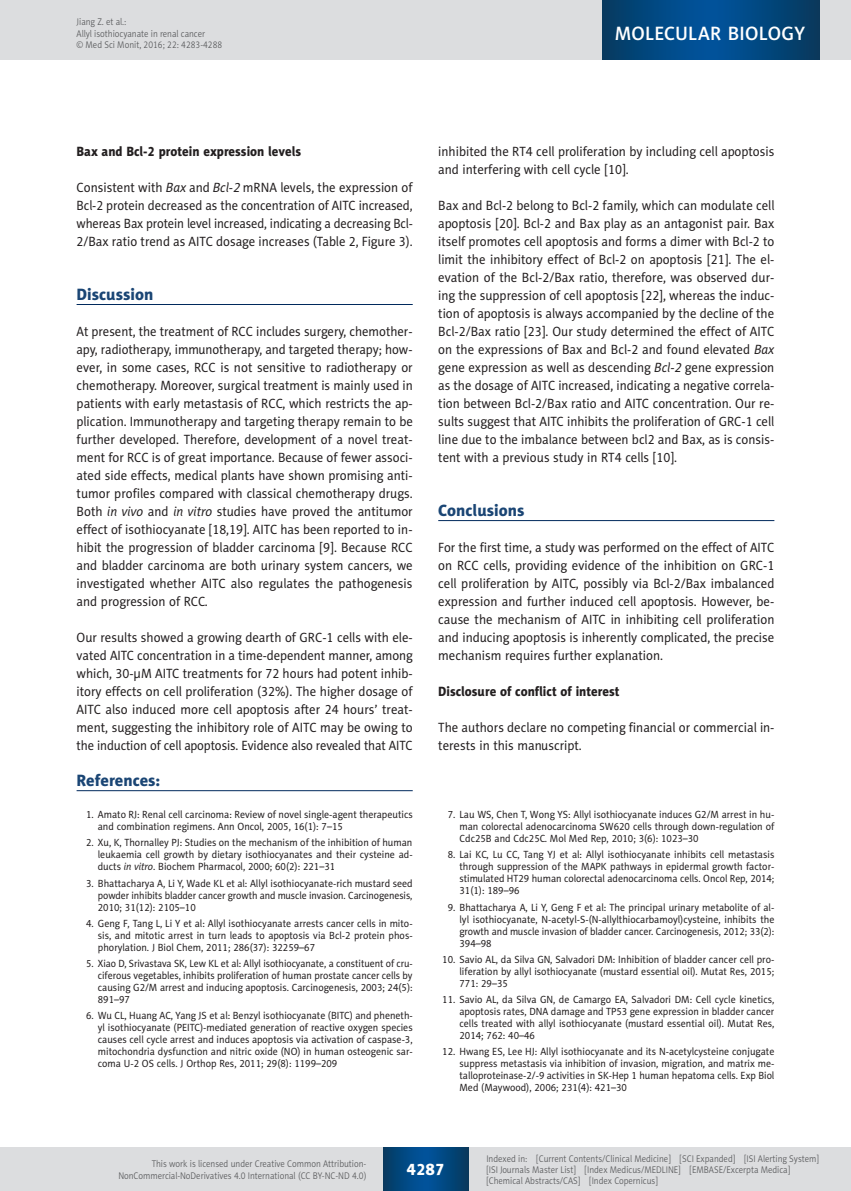
<style>
.page{position:relative;width:851px;height:1191px;background:#fff}
.page>*{position:absolute;margin:0;border:0;box-sizing:border-box;transform-origin:0 0}
.t1{font:19.5px "Naomi Sans EFN Medium";letter-spacing:.015em;color:#fff}
.MSM_Headline_1{font:16.5px "Naomi Sans EFN Heavy";color:#1a4574}
.MSM_Referencje_Tytul{font:16.5px "Naomi Sans EFN Heavy";color:#1a4574}
.t2{font:16.5px "Naomi Sans EFN Heavy";color:#fff}
.MSM_Body{font:13.5px/18px "Naomi Sans EFN";color:#231f20;text-align:justify;scale:.95 1}
.MSM_Body-2{font:13.5px/18px "Naomi Sans EFN";color:#231f20;text-align:justify;scale:.94 1}
.MSM_Headline_2{font:13.5px "Naomi Sans EFN Heavy";color:#231f20;scale:.95 1}
.MSM_Referencje_punkt{font:10.5px/12px "Naomi Sans EFN";color:#231f20;text-align:justify;scale:.95 1}
.MSM_Referencje_punkt-2{font:10.5px/12px "Naomi Sans EFN";color:#231f20;text-align:justify;scale:.93 1}
.t3{font:9.75px/11.2px "Naomi Sans EFN Light";color:#57585a;scale:.9 1}
.s1{font-style:italic}
</style>
<div class="page">
<hr style="left:77px;top:304px;width:335px;height:1px;background:#00295c">
<hr style="left:438px;top:520px;width:336px;height:1px;background:#00295c">
<hr style="left:77px;top:790px;width:335px;height:1px;background:#00295c">
<div style="left:0;top:1148px;width:850px;height:43px;background:#dcdddf"></div>
<svg style="left:383px;top:1147px;width:85px;height:43px;background:#02477e"></svg>
<div style="left:0;top:0;width:850px;height:60px;background:#dcdddf"></div>
<svg style="left:602px;top:0;width:217px;height:60px;background:#02477e"></svg>
<p class="t3" style="left:77px;top:16px;width:163px">Jiang Z. et al.:<br>Allyl isothiocyanate in renal cancer<br>© Med Sci Monit, 2016; 22: 4283-4288</p>
<h1 class="t1" style="left:614px;top:22px;width:192px">MOLECULAR BIOLOGY</h1>
<p class="MSM_Headline_2" style="left:77px;top:143px;width:238px">Bax and Bcl-2 protein expression levels</p>
<p class="MSM_Body" style="left:77px;top:178px;width:355px">Consistent with <span class="s1">Bax</span> and <span class="s1">Bcl-2</span> mRNA levels, the expression of Bcl-2 protein decreased as the concentration of AITC increased, whereas Bax protein level increased, indicating a decreasing Bcl-2/Bax ratio trend as AITC dosage increases (Table 2, Figure 3).</p>
<p class="MSM_Headline_1" style="left:77px;top:284px;width:78px">Discussion</p>
<p class="MSM_Body-2" style="left:77px;top:322px;width:359px">At present, the treatment of RCC includes surgery, chemother&shy;apy, radiotherapy, immunotherapy, and targeted therapy; how&shy;ever, in some cases, RCC is not sensitive to radiotherapy or chemotherapy. Moreover, surgical treatment is mainly used in patients with early metastasis of RCC, which restricts the ap&shy;plication. Immunotherapy and targeting therapy remain to be further developed. Therefore, development of a novel treat&shy;ment for RCC is of great importance. Because of fewer associ&shy;ated side effects, medical plants have shown promising anti&shy;tumor profiles compared with classical chemotherapy drugs.<br>Both <span class="s1">in vivo</span> and <span class="s1">in vitro</span> studies have proved the antitumor effect of isothiocyanate [18,19]. AITC has been reported to in&shy;hibit the progression of bladder carcinoma [9]. Because RCC and bladder carcinoma are both urinary system cancers, we investigated whether AITC also regulates the pathogenesis and progression of RCC.</p>
<p class="MSM_Body" style="left:77px;top:628px;width:355px">Our results showed a growing dearth of GRC-1 cells with ele&shy;vated AITC concentration in a time-dependent manner, among which, 30-μM AITC treatments for 72 hours had potent inhib&shy;itory effects on cell proliferation (32%). The higher dosage of AITC also induced more cell apoptosis after 24 hours’ treat&shy;ment, suggesting the inhibitory role of AITC may be owing to the induction of cell apoptosis. Evidence also revealed that AITC</p>
<p class="MSM_Referencje_Tytul" style="left:77px;top:770px;width:85px">References:</p>
<p class="MSM_Referencje_punkt" style="left:98px;top:808px;width:333px;text-indent:-12px">1. Amato RJ: Renal cell carcinoma: Review of novel single-agent therapeutics and combination regimens. Ann Oncol, 2005, 16(1): 7–15</p>
<p class="MSM_Referencje_punkt" style="left:98px;top:837px;width:333px;text-indent:-12px">2. Xu, K, Thornalley PJ: Studies on the mechanism of the inhibition of human leukaemia cell growth by dietary isothiocyanates and their cysteine ad&shy;ducts <span class="s1">in vitro</span>. Biochem Pharmacol, 2000; 60(2): 221–31</p>
<p class="MSM_Referencje_punkt" style="left:98px;top:877px;width:333px;text-indent:-12px">3. Bhattacharya A, Li Y, Wade KL et al: Allyl isothiocyanate-rich mustard seed powder inhibits bladder cancer growth and muscle invasion. Carcinogenesis, 2010; 31(12): 2105–10</p>
<p class="MSM_Referencje_punkt" style="left:98px;top:917px;width:333px;text-indent:-12px">4. Geng F, Tang L, Li Y et al: Allyl isothiocyanate arrests cancer cells in mito&shy;sis, and mitotic arrest in turn leads to apoptosis via Bcl-2 protein phos&shy;phorylation. J Biol Chem, 2011; 286(37): 32259–67</p>
<p class="MSM_Referencje_punkt-2" style="left:98px;top:957px;width:340px;text-indent:-12px">5. Xiao D, Srivastava SK, Lew KL et al: Allyl isothiocyanate, a constituent of cru&shy;ciferous vegetables, inhibits proliferation of human prostate cancer cells by causing G2/M arrest and inducing apoptosis. Carcinogenesis, 2003; 24(5):<br>891–97</p>
<p class="MSM_Referencje_punkt" style="left:98px;top:1010px;width:333px;text-indent:-12px">6. Wu CL, Huang AC, Yang JS et al: Benzyl isothiocyanate (BITC) and pheneth&shy;yl isothiocyanate (PEITC)-mediated generation of reactive oxygen species causes cell cycle arrest and induces apoptosis via activation of caspase-3, mitochondria dysfunction and nitric oxide (NO) in human osteogenic sar&shy;coma U-2 OS cells. J Orthop Res, 2011; 29(8): 1199–209</p>
<p class="MSM_Body" style="left:438px;top:142px;width:355px">inhibited the RT4 cell proliferation by including cell apoptosis and interfering with cell cycle [10].</p>
<p class="MSM_Body" style="left:438px;top:196px;width:355px">Bax and Bcl-2 belong to Bcl-2 family, which can modulate cell apoptosis [20]. Bcl-2 and Bax play as an antagonist pair. Bax itself promotes cell apoptosis and forms a dimer with Bcl-2 to limit the inhibitory effect of Bcl-2 on apoptosis [21]. The el&shy;evation of the Bcl-2/Bax ratio, therefore, was observed dur&shy;ing the suppression of cell apoptosis [22], whereas the induc&shy;tion of apoptosis is always accompanied by the decline of the Bcl-2/Bax ratio [23]. Our study determined the effect of AITC on the expressions of Bax and Bcl-2 and found elevated <span class="s1">Bax </span>gene expression as well as descending <span class="s1">Bcl-2</span> gene expression as the dosage of AITC increased, indicating a negative correla&shy;tion between Bcl-2/Bax ratio and AITC concentration. Our re&shy;sults suggest that AITC inhibits the proliferation of GRC-1 cell line due to the imbalance between bcl2 and Bax, as is consis&shy;tent with a previous study in RT4 cells [10].</p>
<p class="MSM_Headline_1" style="left:438px;top:500px;width:88px">Conclusions</p>
<p class="MSM_Body" style="left:438px;top:538px;width:355px">For the first time, a study was performed on the effect of AITC on RCC cells, providing evidence of the inhibition on GRC-1 cell proliferation by AITC, possibly via Bcl-2/Bax imbalanced expression and further induced cell apoptosis. However, be&shy;cause the mechanism of AITC in inhibiting cell proliferation and inducing apoptosis is inherently complicated, the precise mechanism requires further explanation.</p>
<p class="MSM_Headline_2" style="left:438px;top:683px;width:192px">Disclosure of conflict of interest</p>
<p class="MSM_Body" style="left:438px;top:718px;width:355px">The authors declare no competing financial or commercial in&shy;terests in this manuscript.</p>
<p class="MSM_Referencje_punkt" style="left:459px;top:808px;width:333px;text-indent:-12px">7. Lau WS, Chen T, Wong YS: Allyl isothiocyanate induces G2/M arrest in hu&shy;man colorectal adenocarcinoma SW620 cells through down-regulation of Cdc25B and Cdc25C. Mol Med Rep, 2010; 3(6): 1023–30</p>
<p class="MSM_Referencje_punkt" style="left:459px;top:849px;width:333px;text-indent:-12px">8. Lai KC, Lu CC, Tang YJ et al: Allyl isothiocyanate inhibits cell metastasis through suppression of the MAPK pathways in epidermal growth factor&shy;stimulated HT29 human colorectal adenocarcinoma cells. Oncol Rep, 2014; 31(1): 189–96</p>
<p class="MSM_Referencje_punkt" style="left:459px;top:901px;width:333px;text-indent:-12px">9. Bhattacharya A, Li Y, Geng F et al: The principal urinary metabolite of al&shy;lyl isothiocyanate, N-acetyl-S-(N-allylthiocarbamoyl)cysteine, inhibits the growth and muscle invasion of bladder cancer. Carcinogenesis, 2012; 33(2):<br>394–98</p>
<p class="MSM_Referencje_punkt" style="left:459px;top:953px;width:333px;text-indent:-17px">10. Savio AL, da Silva GN, Salvadori DM: Inhibition of bladder cancer cell pro&shy;liferation by allyl isothiocyanate (mustard essential oil). Mutat Res, 2015; 771: 29–35</p>
<p class="MSM_Referencje_punkt" style="left:459px;top:993px;width:333px;text-indent:-17px">11. Savio AL, da Silva GN, de Camargo EA, Salvadori DM: Cell cycle kinetics, apoptosis rates, DNA damage and TP53 gene expression in bladder cancer cells treated with allyl isothiocyanate (mustard essential oil). Mutat Res, 2014; 762: 40–46</p>
<p class="MSM_Referencje_punkt" style="left:459px;top:1046px;width:333px;text-indent:-17px">12. Hwang ES, Lee HJ: Allyl isothiocyanate and its N-acetylcysteine conjugate suppress metastasis via inhibition of invasion, migration, and matrix me&shy;talloproteinase-2/-9 activities in SK-Hep 1 human hepatoma cells. Exp Biol Med (Maywood), 2006; 231(4): 421–30</p>
<p class="t3" style="left:118px;top:1158px;width:277px;text-align:right">This work is licensed under Creative Common Attribution-<br>NonCommercial-NoDerivatives 4.0 International (CC BY-NC-ND 4.0)</p>
<h2 class="t2" style="left:406px;top:1159px;width:40px">4287</h2>
<p class="t3" style="left:486px;top:1152px;width:371px">Indexed in: [Current Contents/Clinical Medicine] [SCI Expanded] [ISI Alerting System] [ISI Journals Master List] [Index Medicus/MEDLINE] [EMBASE/Excerpta Medica] [Chemical Abstracts/CAS] [Index Copernicus]</p>
</div>
